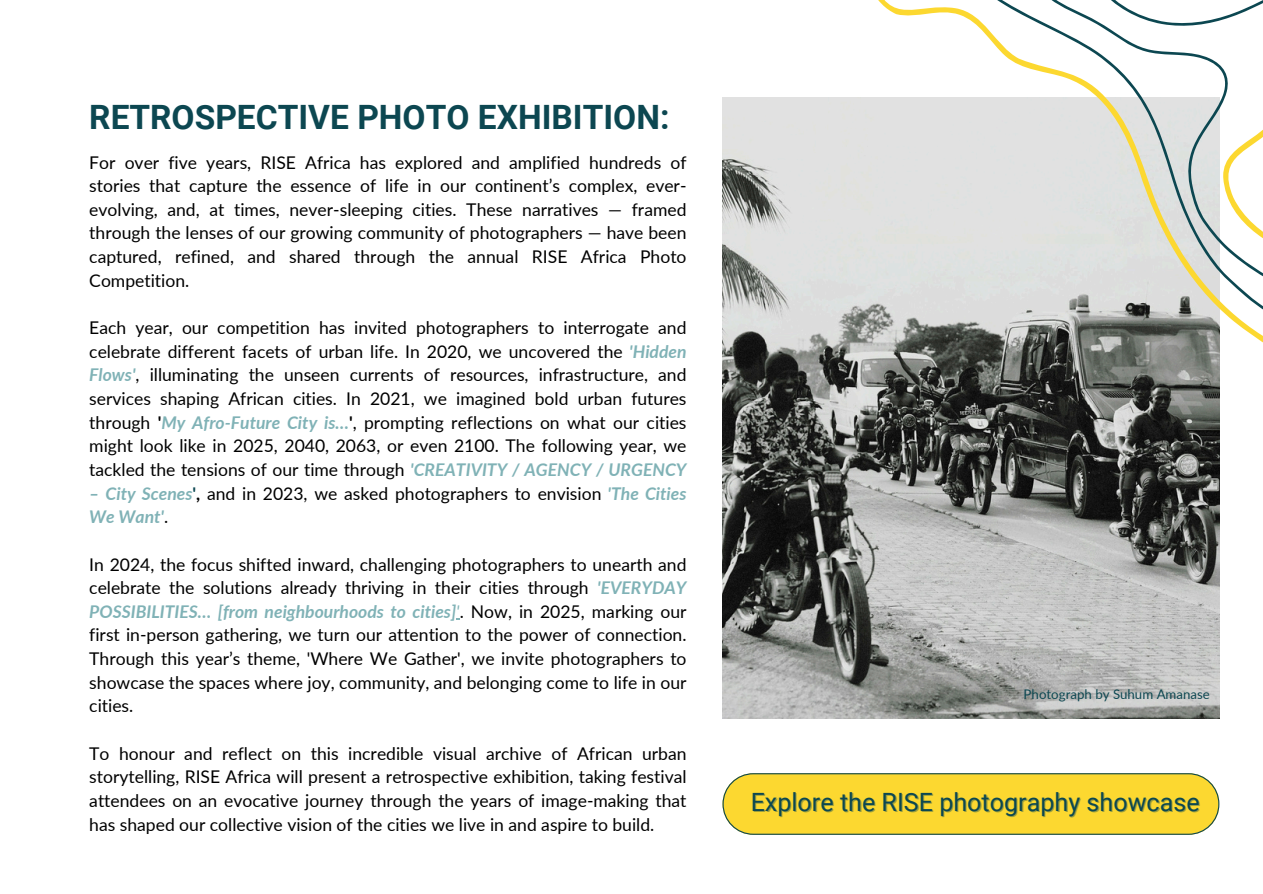
<style>
.page{position:relative;width:1263px;height:894px;background:#fff}
.page>*{position:absolute;margin:0;border:0;box-sizing:border-box;transform-origin:0 0}
.t1{font:700 33.45px "Roboto";color:#0c4751}
.t2{font:25.2px "Roboto";color:#0c4751}
.t3{font:17.55px/23.7px "Lato";color:#000;text-align:justify}
.t4{font:13.2px "Lato";color:#0c4751}
.s1{font-weight:700;font-style:italic;color:#80b2b6}
.s2{font-weight:700}
.s3{font-weight:700;color:#0c4751}
.s4{font-style:italic;color:#80b2b6}
</style>
<div class="page">
<svg style="left:722px;top:773px;width:497px;height:61px"></svg>
<img style="left:722px;top:97px;width:498px;height:621px">
<svg style="left:839px;top:0;width:381px;height:390px"></svg>
<svg style="left:899px;top:0;width:364px;height:345px;fill:#e1e1e1"></svg>
<h3 class="t1" style="left:89px;top:98px;width:582px">RETROSPECTIVE PHOTO EXHIBITION:</h3>
<h3 class="t3" style="left:89px;top:150px;width:599px">For over five years, RISE Africa has explored and amplified hundreds of stories that capture the essence of life in our continent’s complex, ever&shy;evolving, and, at times, never-sleeping cities. These narratives — framed through the lenses of our growing community of photographers — have been captured, refined, and shared through the annual RISE Africa Photo Competition.</h3>
<h3 class="t3" style="left:89px;top:315px;width:599px">Each year, our competition has invited photographers to interrogate and celebrate different facets of urban life. In 2020, we uncovered the <span class="s1">'Hidden Flows'</span>, illuminating the unseen currents of resources, infrastructure, and services shaping African cities. In 2021, we imagined bold urban futures through <span class="s2">'</span><span class="s1">My Afro-Future City is…</span><span class="s2">'</span>, prompting reflections on what our cities might look like in 2025, 2040, 2063, or even 2100. The following year, we tackled the tensions of our time through <span class="s1">'CREATIVITY / AGENCY / URGENCY</span></h3>
<h3 class="t3" style="left:89px;top:481px;width:599px"><span class="s1">– City Scenes</span><span class="s3">'</span><span class="s2">,</span> and in 2023, we asked photographers to envision <span class="s1">'The Cities<br>We Want'</span>.</h3>
<h3 class="t3" style="left:89px;top:551px;width:599px">In 2024, the focus shifted inward, challenging photographers to unearth and celebrate the solutions already thriving in their cities through <span class="s1">'EVERYDAY POSSIBILITIES… [from neighbourhoods to cities]</span><span class="s4">'</span>. Now, in 2025, marking our first in-person gathering, we turn our attention to the power of connection.<br>Through this year’s theme, 'Where We Gather', we invite photographers to showcase the spaces where joy, community, and belonging come to life in our cities.</h3>
<p class="t3" style="left:89px;top:740px;width:599px">To honour and reflect on this incredible visual archive of African urban storytelling, RISE Africa will present a retrospective exhibition, taking festival attendees on an evocative journey through the years of image-making that has shaped our collective vision of the cities we live in and aspire to build.</p>
<p class="t4" style="left:1024px;top:685px;width:188px">Photograph by Suhum Amanase</p>
<h1 class="t2" style="left:751px;top:787px;width:450px">Explore the RISE photography showcase</h1>
</div>
